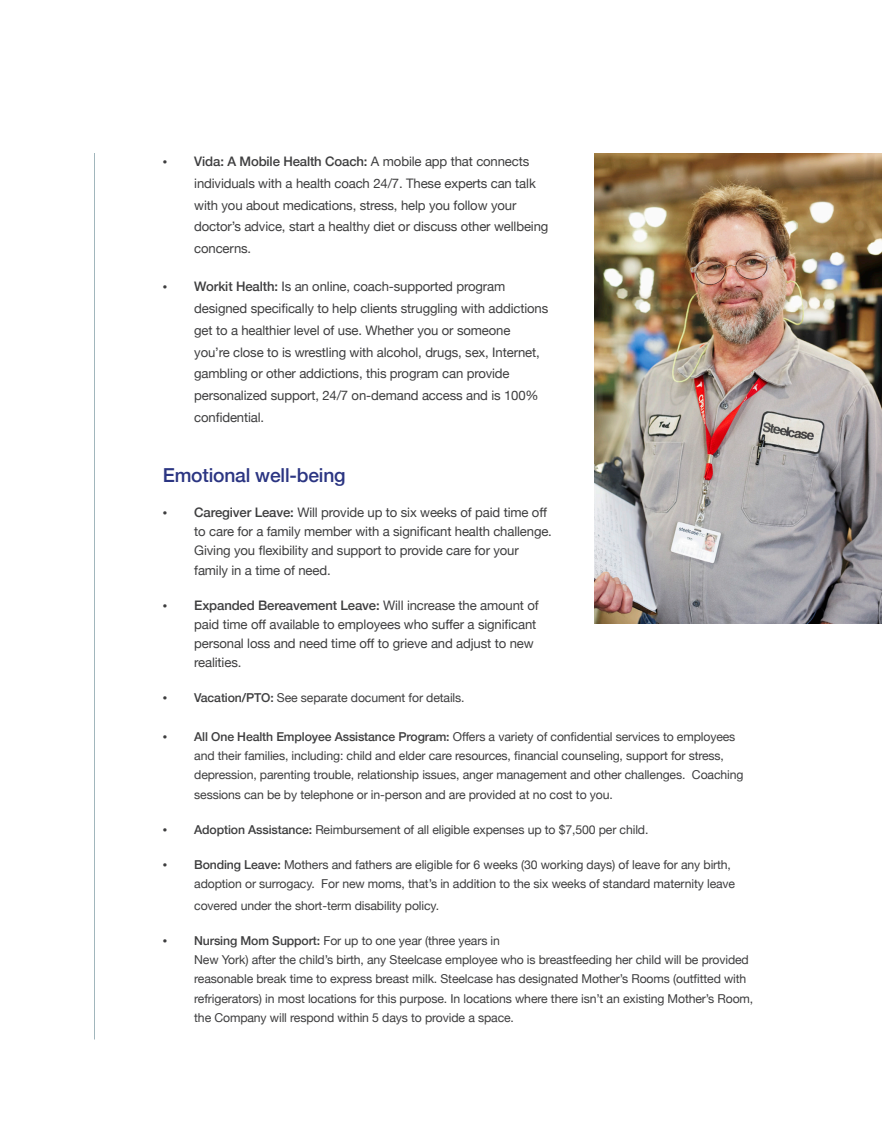
<style>
.page{position:relative;width:882px;height:1134px;background:#fff}
.page>*{position:absolute;margin:0;border:0;box-sizing:border-box;transform-origin:0 0}
.t1{font:500 19.25px "Helvetica Neue";letter-spacing:-.01em;color:#2b3582}
.t2{font:13.12px/21.9px "Helvetica Neue";letter-spacing:-.01em;color:#3e3e3f}
.t3{font:12.25px/19.2px "Helvetica Neue";letter-spacing:-.01em;color:#3e3e3f}
.s1{font-family:"Myriad Pro";font-size:15.75px}
.s2{font-weight:500}
</style>
<div class="page">
<hr style="left:94px;top:153px;width:1px;height:886px;background:#a1b6bc">
<img style="left:595px;top:153px;width:287px;height:471px">
<p class="t2" style="left:194px;top:151px;width:356px;text-indent:-32px"><span class="s1">•</span> <span class="s2">Vida: A Mobile Health Coach:</span> A mobile app that connects individuals with a health coach 24/7. These experts can talk with you about medications, stress, help you follow your doctor’s advice, start a healthy diet or discuss other wellbeing concerns.</p>
<p class="t2" style="left:194px;top:276px;width:356px;text-indent:-32px"><span class="s1">•</span> <span class="s2">Workit Health:</span> Is an online, coach-supported program designed specifically to help clients struggling with addictions get to a healthier level of use. Whether you or someone you’re close to is wrestling with alcohol, drugs, sex, Internet, gambling or other addictions, this program can provide personalized support, 24/7 on-demand access and is 100% confidential.</p>
<p class="t1" style="left:163px;top:460px;width:184px">Emotional well-being</p>
<p class="t2" style="left:194px;top:503px;width:359px;line-height:19.2px;text-indent:-32px"><span class="s1">•</span> <span class="s2">Caregiver Leave:</span> Will provide up to six weeks of paid time off to care for a family member with a significant health challenge.<br>Giving you flexibility and support to provide care for your family in a time of need.</p>
<p class="t2" style="left:194px;top:596px;width:346px;line-height:19.2px;text-indent:-32px"><span class="s1">•</span> <span class="s2">Expanded Bereavement Leave:</span> Will increase the amount of paid time off available to employees who suffer a significant personal loss and need time off to grieve and adjust to new realities.</p>
<p class="t3" style="left:163px;top:689px;width:303px"><span class="s1">•</span> <span class="s2">Vacation/PTO:</span> See separate document for details.</p>
<p class="t3" style="left:194px;top:728px;width:551px;text-indent:-32px"><span class="s1">•</span> <span class="s2">All One Health Employee Assistance Program:</span> Offers a variety of confidential services to employees and their families, including: child and elder care resources, financial counseling, support for stress, depression, parenting trouble, relationship issues, anger management and other challenges. Coaching sessions can be by telephone or in-person and are provided at no cost to you.</p>
<p class="t3" style="left:163px;top:820px;width:487px"><span class="s1">•</span> <span class="s2">Adoption Assistance:</span> Reimbursement of all eligible expenses up to $7,500 per child.</p>
<p class="t3" style="left:194px;top:855px;width:542px;text-indent:-32px"><span class="s1">•</span> <span class="s2">Bonding Leave:</span> Mothers and fathers are eligible for 6 weeks (30 working days) of leave for any birth, adoption or surrogacy. For new moms, that’s in addition to the six weeks of standard maternity leave</p>
<p class="t3" style="left:194px;top:897px;width:246px">covered under the short-term disability policy.</p>
<p class="t3" style="left:194px;top:932px;width:561px;text-indent:-32px"><span class="s1">•</span> <span class="s2">Nursing Mom Support:</span> For up to one year (three years in<br>New York) after the child’s birth, any Steelcase employee who is breastfeeding her child will be provided reasonable break time to express breast milk. Steelcase has designated Mother’s Rooms (outfitted with refrigerators) in most locations for this purpose. In locations where there isn’t an existing Mother’s Room, the Company will respond within 5 days to provide a space.</p>
</div>
